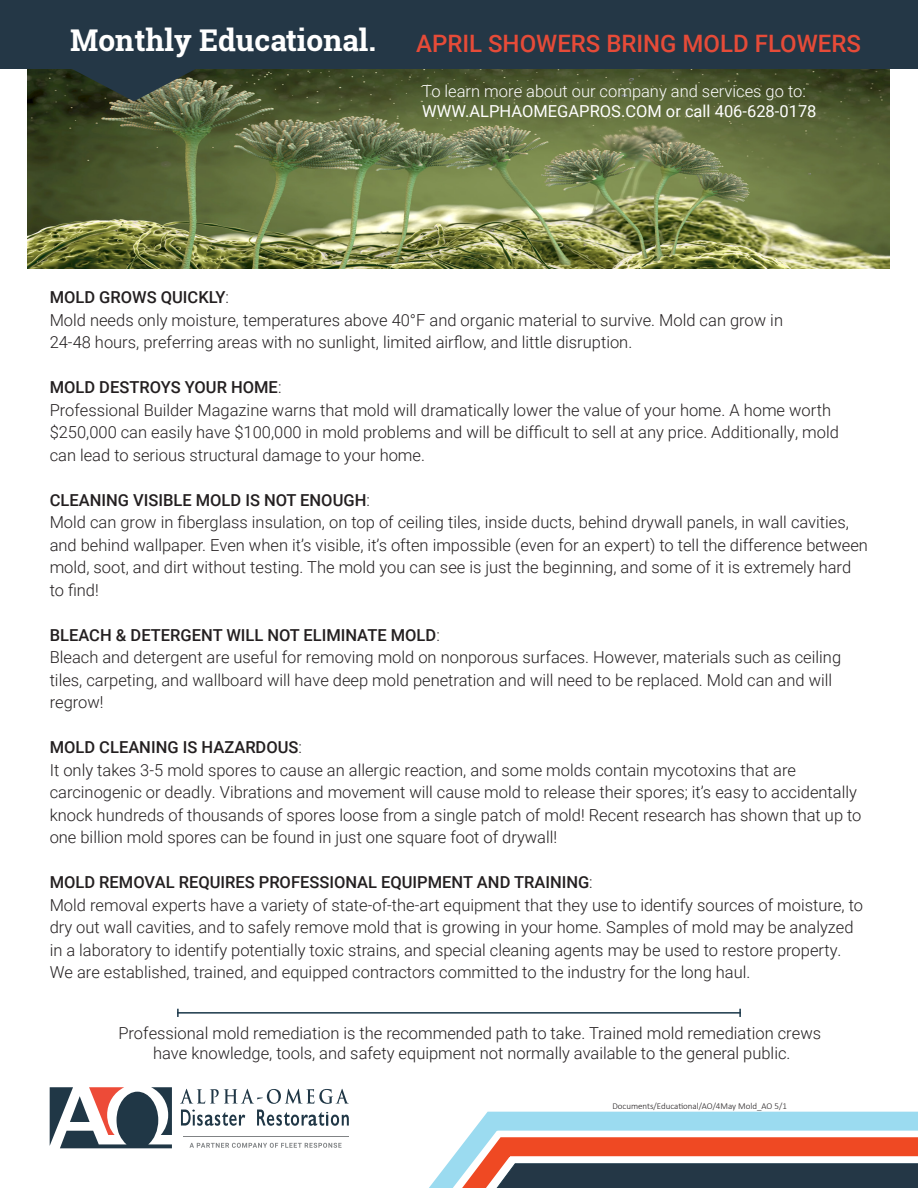
<style>
.page{position:relative;width:918px;height:1188px;background:#fff}
.page>*{position:absolute;margin:0;border:0;box-sizing:border-box;transform-origin:0 0}
.t1{font:700 30px "Roboto Slab";color:#fff}
.t2{font:500 24px "Roboto";color:#e64b38}
.t3{font:300 16.5px/22.5px "Roboto";color:#231f20}
.t4{font:500 16.5px "Roboto";color:#231f20}
.t5{font:300 16.5px/19.8px "Roboto";color:#fff}
.t6{font:300 9px "Calibri";color:#231f20}
.s1{font-weight:400}
.s2{font-weight:300}
</style>
<div class="page">
<img style="left:27px;top:68px;width:863px;height:201px">
<svg style="left:0;top:68px;width:291px;height:33px;background:#4c5746"></svg>
<div style="left:0;top:0;width:918px;height:68px;background:#243746"></div>
<svg style="left:429px;top:1111px;width:489px;height:77px"></svg>
<hr style="left:178px;top:1012px;width:562px;height:2px;background:#1a3749">
<svg style="left:177px;top:1009px;width:2px;height:7px"></svg>
<svg style="left:739px;top:1009px;width:2px;height:7px"></svg>
<svg style="left:50px;top:1087px;width:122px;height:61px"></svg>
<svg style="left:180px;top:1089px;width:169px;height:15px"></svg>
<svg style="left:257px;top:1110px;width:92px;height:16px"></svg>
<svg style="left:181px;top:1110px;width:64px;height:16px"></svg>
<svg style="left:190px;top:1143px;width:152px;height:5px"></svg>
<hr style="left:183px;top:1137px;width:166px;height:1px;background:#808385">
<p class="t1" style="left:70px;top:19px;width:307px">Monthly Educational.</p>
<p class="t2" style="left:416px;top:26px;width:446px">APRIL SHOWERS BRING MOLD FLOWERS</p>
<p class="t5" style="left:422px;top:81px;width:396px">To learn more about our company and services go to:<br><span class="s1">WWW.ALPHAOMEGAPROS.COM or call 406-628-0178</span></p>
<p class="t4" style="left:50px;top:286px;width:181px">MOLD GROWS QUICKLY<span class="s2">:</span></p>
<p class="t3" style="left:50px;top:308px;width:735px">Mold needs only moisture, temperatures above 40°F and organic material to survive. Mold can grow in</p>
<p class="t3" style="left:50px;top:331px;width:584px">24-48 hours, preferring areas with no sunlight, limited airflow, and little disruption.</p>
<p class="t4" style="left:50px;top:376px;width:233px">MOLD DESTROYS YOUR HOME<span class="s2">:</span></p>
<p class="t3" style="left:50px;top:398px;width:791px">Professional Builder Magazine warns that mold will dramatically lower the value of your home. A home worth $250,000 can easily have $100,000 in mold problems and will be difficult to sell at any price. Additionally, mold can lead to serious structural damage to your home.</p>
<p class="t4" style="left:50px;top:489px;width:322px">CLEANING VISIBLE MOLD IS NOT ENOUGH<span class="s2">:</span></p>
<p class="t3" style="left:50px;top:511px;width:820px">Mold can grow in fiberglass insulation, on top of ceiling tiles, inside ducts, behind drywall panels, in wall cavities, and behind wallpaper. Even when it’s visible, it’s often impossible (even for an expert) to tell the difference between mold, soot, and dirt without testing. The mold you can see is just the beginning, and some of it is extremely hard to find!</p>
<p class="t4" style="left:50px;top:624px;width:392px">BLEACH &amp; DETERGENT WILL NOT ELIMINATE MOLD<span class="s2">:</span></p>
<p class="t3" style="left:50px;top:646px;width:793px">Bleach and detergent are useful for removing mold on nonporous surfaces. However, materials such as ceiling tiles, carpeting, and wallboard will have deep mold penetration and will need to be replaced. Mold can and will regrow!</p>
<p class="t4" style="left:50px;top:736px;width:254px">MOLD CLEANING IS HAZARDOUS<span class="s2">:</span></p>
<p class="t3" style="left:50px;top:758px;width:748px">It only takes 3-5 mold spores to cause an allergic reaction, and some molds contain mycotoxins that are</p>
<p class="t3" style="left:50px;top:781px;width:813px">carcinogenic or deadly. Vibrations and movement will cause mold to release their spores; it’s easy to accidentally knock hundreds of thousands of spores loose from a single patch of mold! Recent research has shown that up to one billion mold spores can be found in just one square foot of drywall!</p>
<p class="t4" style="left:50px;top:871px;width:545px">MOLD REMOVAL REQUIRES PROFESSIONAL EQUIPMENT AND TRAINING<span class="s2">:</span></p>
<p class="t3" style="left:50px;top:893px;width:815px">Mold removal experts have a variety of state-of-the-art equipment that they use to identify sources of moisture, to dry out wall cavities, and to safely remove mold that is growing in your home. Samples of mold may be analyzed in a laboratory to identify potentially toxic strains, and special cleaning agents may be used to restore property.<br>We are established, trained, and equipped contractors committed to the industry for the long haul.</p>
<p class="t3" style="left:118px;top:1021px;width:704px">Professional mold remediation is the recommended path to take. Trained mold remediation crews</p>
<p class="t3" style="left:153px;top:1041px;width:639px">have knowledge, tools, and safety equipment not normally available to the general public.</p>
<p class="t6" style="left:612px;top:1100px;width:176px">Documents/Educational/AO/4May Mold_AO 5/1</p>
</div>
